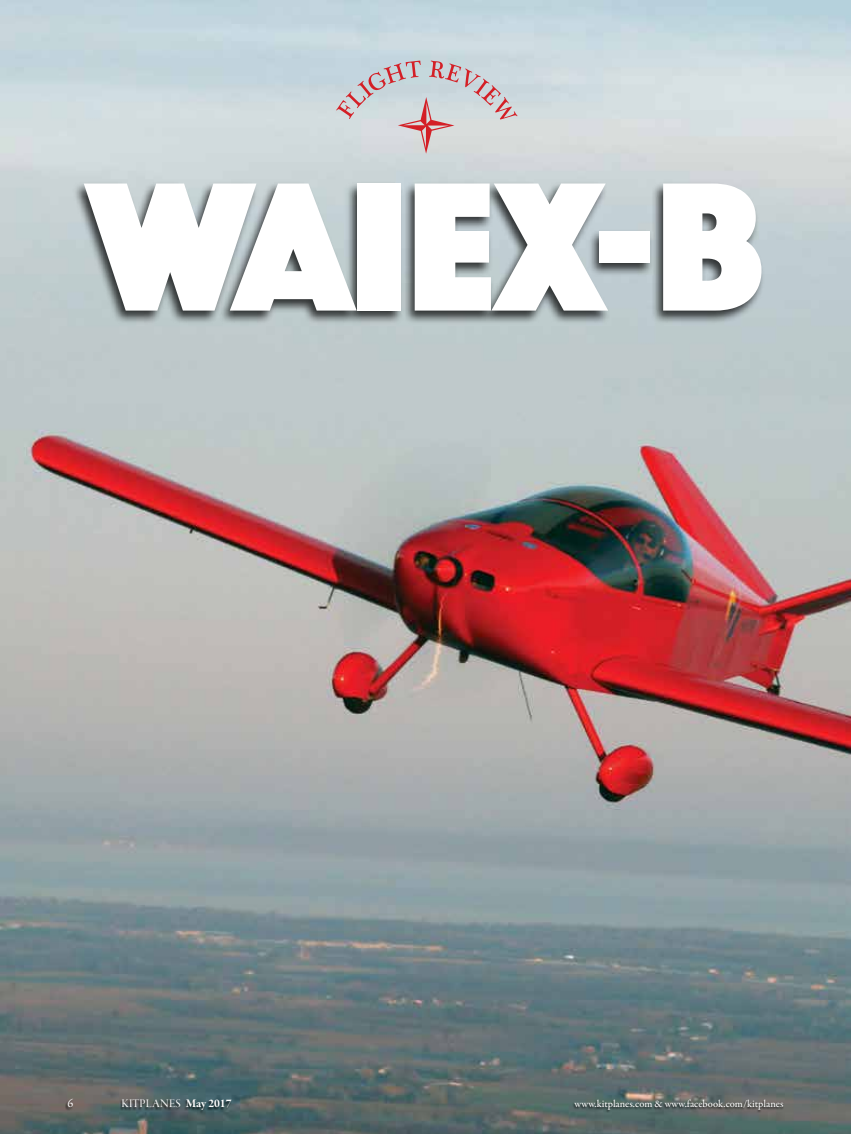
<style>
.page{position:relative;width:851px;height:1134px;background:#fff}
.page>*{position:absolute;margin:0;border:0;box-sizing:border-box;transform-origin:0 0}
.t1{font:190.5px "Phosphate Solid";letter-spacing:-.005em;color:#fff}
.t2{font:12px "Garamond Premr Pro Disp";letter-spacing:.02em;color:#fff}
.t3{font:12px "Garamond Premr Pro";color:#fff}
.t4{font:500 10.5px "Garamond Premr Pro";color:#fff}
.s1{font-family:"Garamond Premr Pro Bd Subh"}
</style>
<div class="page">
<img style="left:0;top:0;width:850px;height:1134px">
<div style="left:571px;top:1100px;width:212px;height:13px;background:#000;opacity:.75"></div>
<div style="left:65px;top:1099px;width:167px;height:15px;background:#000;opacity:.75"></div>
<svg style="left:336px;top:61px;width:181px;height:93px"></svg>
<div style="left:72px;top:181px;width:693px;height:144px;background:#000;opacity:.75"></div>
<h1 class="t1" style="left:88px;top:112px;width:677px">WAIEX-B</h1>
<p class="t3" style="left:68px;top:1096px;width:7px">6</p>
<p class="t2" style="left:122px;top:1097px;width:111px">KITPLANES <span class="s1">May 2017</span></p>
<p class="t4" style="left:574px;top:1097px;width:210px">www.kitplanes.com &amp; www.facebook.com/kitplanes</p>
</div>
